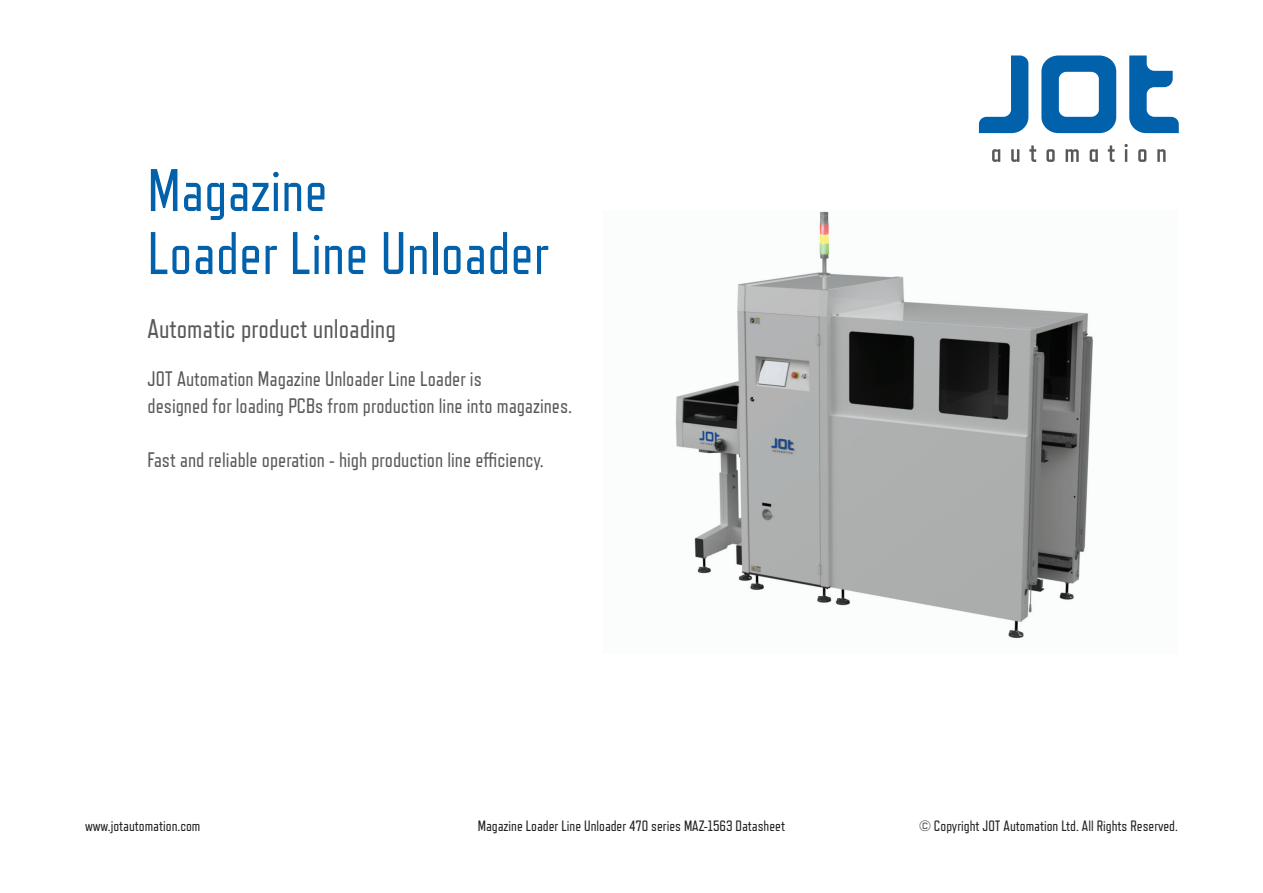
<style>
.page{position:relative;width:1263px;height:893px;background:#fff}
.page>*{position:absolute;margin:0;border:0;box-sizing:border-box;transform-origin:0 0}
.t1{font:60px/63px "Refrigerator Deluxe";color:#0161aa}
.t2{font:27px "Refrigerator Deluxe";color:#57585a}
.t3{font:21px/27px "Refrigerator Deluxe";color:#57585a}
.t4{font:15px "Refrigerator Deluxe";color:#231f20}
</style>
<div class="page">
<svg style="left:979px;top:55px;width:49px;height:78px"></svg>
<svg style="left:1041px;top:55px;width:75px;height:78px"></svg>
<svg style="left:1129px;top:55px;width:50px;height:78px"></svg>
<svg style="left:992px;top:149px;width:8px;height:13px"></svg>
<svg style="left:1011px;top:149px;width:8px;height:13px"></svg>
<svg style="left:1029px;top:145px;width:7px;height:17px"></svg>
<svg style="left:1046px;top:149px;width:9px;height:13px"></svg>
<svg style="left:1065px;top:149px;width:14px;height:13px"></svg>
<svg style="left:1090px;top:149px;width:8px;height:13px"></svg>
<svg style="left:1108px;top:145px;width:7px;height:17px"></svg>
<svg style="left:1124px;top:144px;width:4px;height:18px"></svg>
<svg style="left:1138px;top:149px;width:8px;height:13px"></svg>
<svg style="left:1157px;top:149px;width:8px;height:13px"></svg>
<img style="left:675px;top:211px;width:418px;height:428px">
<h1 class="t1" style="left:148px;top:159px;width:403px">Magazine<br>Loader Line Unloader</h1>
<p class="t2" style="left:148px;top:313px;width:250px">Automatic product unloading</p>
<p class="t3" style="left:148px;top:365px;width:426px">JOT Automation Magazine Unloader Line Loader is<br>designed for loading PCBs from production line into magazines.</p>
<p class="t3" style="left:148px;top:446px;width:398px">Fast and reliable operation - high production line efficiency.</p>
<p class="t4" style="left:85px;top:817px;width:117px">www.jotautomation.com</p>
<p class="t4" style="left:478px;top:817px;width:309px">Magazine Loader Line Unloader 470 series MAZ-1563 Datasheet</p>
<p class="t4" style="left:919px;top:817px;width:260px">© Copyright JOT Automation Ltd. All Rights Reserved.</p>
</div>
